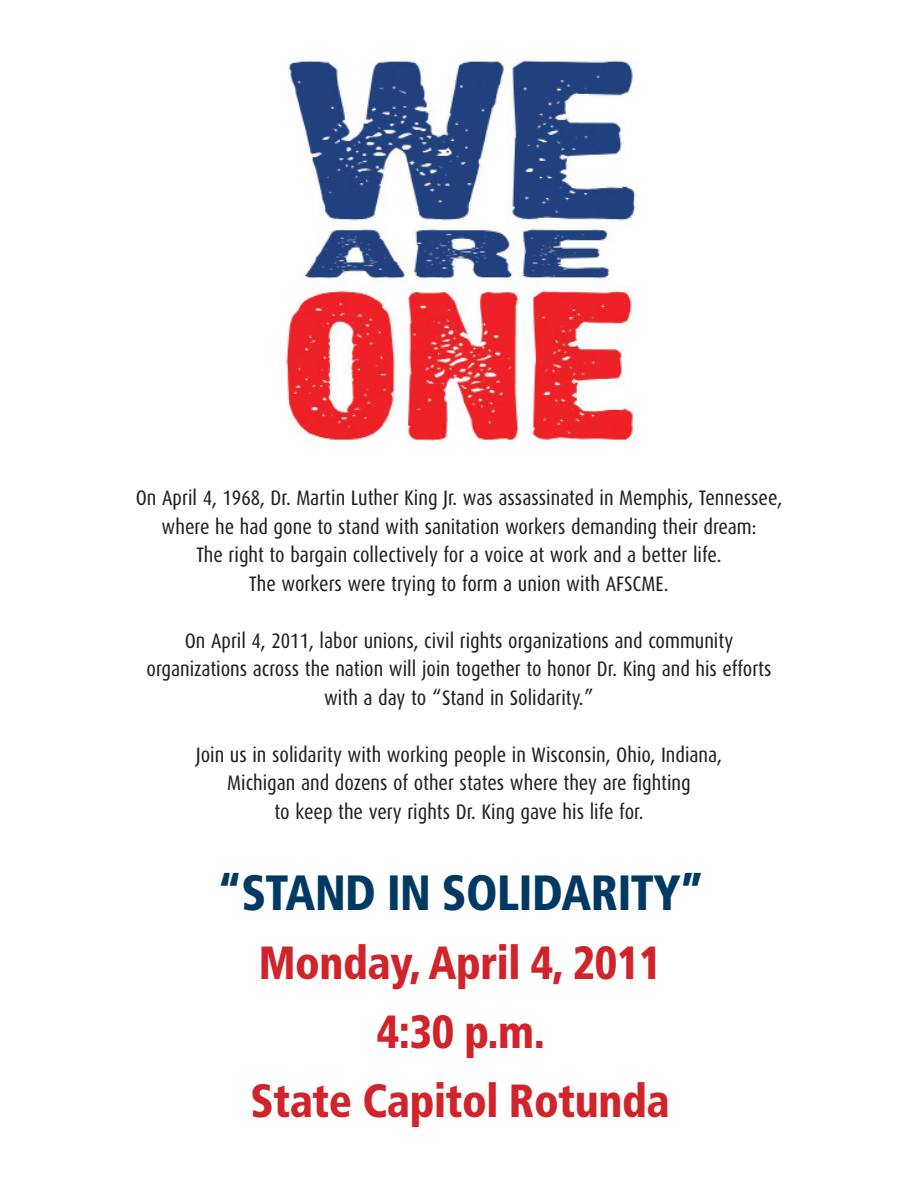
<style>
.page{position:relative;width:918px;height:1188px;background:#fff}
.page>*{position:absolute;margin:0;border:0;box-sizing:border-box;transform-origin:0 0}
.t1{font:900 condensed 49.5px "Frutiger";letter-spacing:-.01em;color:#003a62;scale:.93 1}
.t2{font:900 condensed 46.5px "Frutiger";letter-spacing:-.01em;color:#d1232a;scale:.93 1}
.t3{font:21px/28.5px "Dax Condensed";color:#231f20;text-align:center}
</style>
<div class="page">
<img style="left:286px;top:60px;width:350px;height:383px">
<p class="t3" style="left:136px;top:484px;width:648px">On April 4, 1968, Dr. Martin Luther King Jr. was assassinated in Memphis, Tennessee, where he had gone to stand with sanitation workers demanding their dream:<br>The right to bargain collectively for a voice at work and a better life.<br>The workers were trying to form a union with AFSCME.</p>
<p class="t3" style="left:146px;top:627px;width:627px">On April 4, 2011, labor unions, civil rights organizations and community organizations across the nation will join together to honor Dr. King and his efforts with a day to “Stand in Solidarity.”</p>
<p class="t3" style="left:196px;top:741px;width:528px">Join us in solidarity with working people in Wisconsin, Ohio, Indiana,<br>Michigan and dozens of other states where they are fighting<br>to keep the very rights Dr. King gave his life for.</p>
<p class="t1" style="left:218px;top:863px;width:524px">“STAND IN SOLIDARITY”</p>
<p class="t2" style="left:259px;top:935px;width:435px">Monday, April 4, 2011</p>
<p class="t2" style="left:377px;top:1004px;width:182px">4:30 p.m.</p>
<p class="t2" style="left:251px;top:1073px;width:452px">State Capitol Rotunda</p>
</div>
